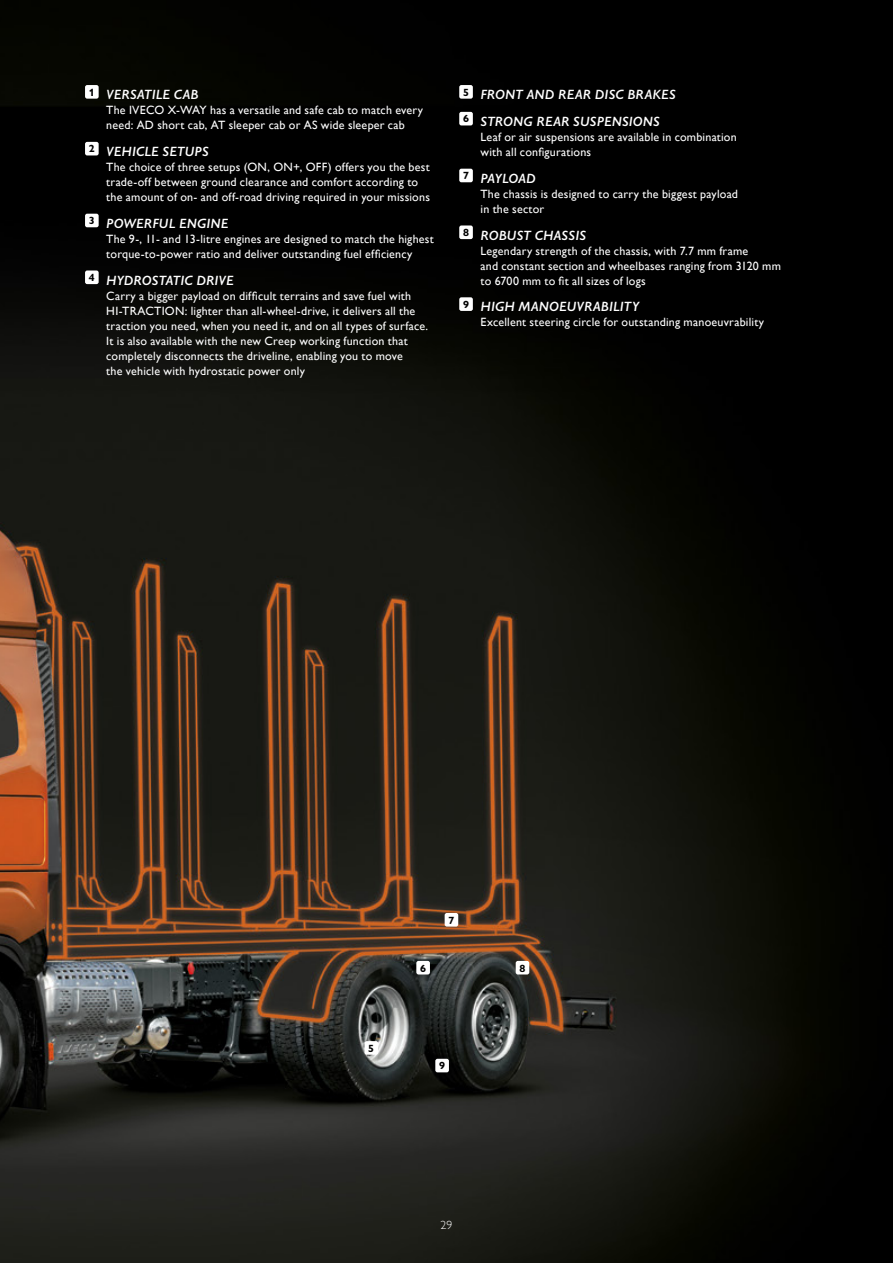
<style>
.page{position:relative;width:893px;height:1263px;background:#fff}
.page>*{position:absolute;margin:0;border:0;box-sizing:border-box;transform-origin:0 0}
.t1{font:italic 600 13.5px/26.8px "Gill Sans";letter-spacing:.01em;color:#fff}
.t2{font:12px/15px "Gill Sans";letter-spacing:.015em;color:#fff}
.t3{font:300 12px "Gill Sans";color:#fff}
.t4{font:700 10.5px "Gill Sans Nova";color:#000}
</style>
<div class="page">
<img style="left:0;top:0;width:893px;height:1263px">
<div style="left:445px;top:913px;width:13px;height:13px;background:#fff;border-radius:2px"></div>
<div style="left:516px;top:961px;width:13px;height:13px;background:#fff;border-radius:2px"></div>
<div style="left:435px;top:1059px;width:14px;height:13px;background:#fff;border-radius:2px"></div>
<div style="left:364px;top:1041px;width:14px;height:14px;background:#fff;border-radius:2px"></div>
<div style="left:416px;top:961px;width:14px;height:13px;background:#fff;border-radius:2px"></div>
<div style="left:85px;top:85px;width:14px;height:14px;background:#fff;border-radius:2px"></div>
<div style="left:85px;top:142px;width:14px;height:13px;background:#fff;border-radius:2px"></div>
<div style="left:85px;top:214px;width:14px;height:13px;background:#fff;border-radius:2px"></div>
<div style="left:85px;top:270px;width:14px;height:14px;background:#fff;border-radius:2px"></div>
<div style="left:459px;top:85px;width:14px;height:14px;background:#fff;border-radius:2px"></div>
<div style="left:459px;top:112px;width:14px;height:13px;background:#fff;border-radius:2px"></div>
<div style="left:459px;top:169px;width:14px;height:13px;background:#fff;border-radius:2px"></div>
<div style="left:459px;top:225px;width:14px;height:14px;background:#fff;border-radius:2px"></div>
<div style="left:459px;top:297px;width:14px;height:14px;background:#fff;border-radius:2px"></div>
<p class="t1" style="left:89px;top:81px;width:111px"><sup>1</sup> VERSATILE CAB</p>
<p class="t2" style="left:106px;top:102px;width:318px">The IVECO X-WAY has a versatile and safe cab to match every need: AD short cab, AT sleeper cab or AS wide sleeper cab</p>
<p class="t1" style="left:89px;top:138px;width:121px"><sup>2</sup> VEHICLE SETUPS</p>
<p class="t2" style="left:106px;top:159px;width:325px">The choice of three setups (ON, ON+, OFF) offers you the best trade-off between ground clearance and comfort according to the amount of on- and off-road driving required in your missions</p>
<p class="t1" style="left:89px;top:210px;width:141px"><sup>3</sup> POWERFUL ENGINE</p>
<p class="t2" style="left:106px;top:231px;width:329px">The 9-, 11- and 13-litre engines are designed to match the highest torque-to-power ratio and deliver outstanding fuel efficiency</p>
<p class="t1" style="left:89px;top:266px;width:146px"><sup>4</sup> HYDROSTATIC DRIVE</p>
<p class="t2" style="left:106px;top:288px;width:323px">Carry a bigger payload on difficult terrains and save fuel with HI-TRACTION: lighter than all-wheel-drive, it delivers all the traction you need, when you need it, and on all types of surface.<br>It is also available with the new Creep working function that completely disconnects the driveline, enabling you to move<br>the vehicle with hydrostatic power only</p>
<p class="t1" style="left:463px;top:81px;width:214px"><sup>5</sup> FRONT AND REAR DISC BRAKES<br><sup>6</sup> STRONG REAR SUSPENSIONS</p>
<p class="t2" style="left:480px;top:129px;width:258px">Leaf or air suspensions are available in combination with all configurations</p>
<p class="t1" style="left:463px;top:165px;width:74px"><sup>7</sup> PAYLOAD</p>
<p class="t2" style="left:480px;top:186px;width:259px">The chassis is designed to carry the biggest payload in the sector</p>
<p class="t1" style="left:463px;top:221px;width:125px"><sup>8</sup> ROBUST CHASSIS</p>
<p class="t2" style="left:480px;top:243px;width:302px">Legendary strength of the chassis, with 7.7 mm frame<br>and constant section and wheelbases ranging from 3120 mm to 6700 mm to fit all sizes of logs</p>
<p class="t1" style="left:463px;top:293px;width:177px"><sup>9</sup> HIGH MANOEUVRABILITY</p>
<p class="t2" style="left:480px;top:315px;width:285px">Excellent steering circle for outstanding manoeuvrability</p>
<p class="t4" style="left:368px;top:1042px;width:7px">5</p>
<p class="t4" style="left:420px;top:961px;width:7px">6</p>
<p class="t4" style="left:448px;top:913px;width:7px">7</p>
<p class="t4" style="left:439px;top:1059px;width:7px">9</p>
<p class="t3" style="left:440px;top:1215px;width:13px">29</p>
<p class="t4" style="left:519px;top:961px;width:7px">8</p>
</div>
